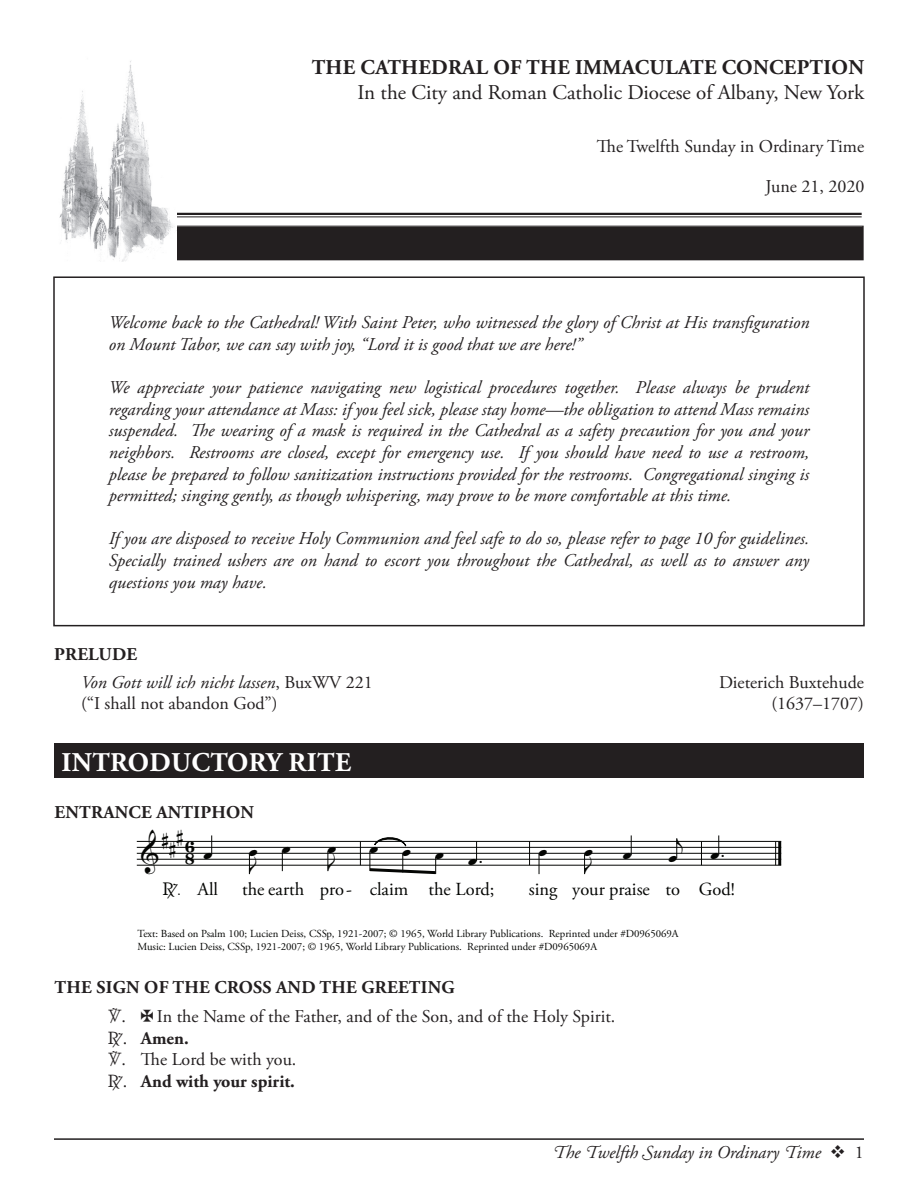
<style>
.page{position:relative;width:918px;height:1188px;background:#fff}
.page>*{position:absolute;margin:0;border:0;box-sizing:border-box;transform-origin:0 0}
.t1{font:700 27px "Adobe Garamond Pro";letter-spacing:.015em;color:#fff}
.t2{font:23.85px "Opus Std";color:#040503}
.t3{font:21px "Adobe Garamond Pro";color:#231f20}
.t4{font:700 21px "Adobe Garamond Pro";letter-spacing:.015em;color:#231f20}
.t5{font:18.45px "Adobe Garamond Pro";color:#040503}
.t6{font:italic 18px/21.6px "Adobe Garamond Pro";color:#231f20;text-align:justify}
.t7{font:18px/28.8px "Adobe Garamond Pro";color:#231f20}
.t8{font:700 18px/21.6px "Adobe Garamond Pro";letter-spacing:.01em;color:#231f20}
.t9{font:10.8px/12.9px "Adobe Garamond Pro";color:#040503}
.s1{font-style:normal}
.s2{font-size:24px}
.s3{font-family:"liturgy"}
.s4{font-family:"Opus Special Std"}
.s5{font-weight:700}
.s6{font-family:"liturgy";font-weight:400}
.s7{font-weight:400}
</style>
<div class="page">
<hr style="left:54px;top:1138px;width:810px;height:2px;background:#231f20">
<hr style="left:175px;top:213px;width:687px;height:2px;background:#231f20">
<hr style="left:175px;top:217px;width:687px;height:1px;background:#231f20">
<div style="left:176px;top:226px;width:688px;height:34px;background:#231f20"></div>
<div style="left:71px;top:227px;width:791px;height:32px;border:1px solid #231f20"></div>
<img style="left:59px;top:61px;width:117px;height:200px">
<div style="left:55px;top:743px;width:809px;height:35px;background:#231f20"></div>
<svg style="left:360px;top:842px;width:1px;height:23px"></svg>
<svg style="left:529px;top:842px;width:1px;height:23px"></svg>
<svg style="left:701px;top:842px;width:1px;height:23px"></svg>
<svg style="left:775px;top:842px;width:1px;height:23px"></svg>
<hr style="left:778px;top:841px;width:3px;height:24px;background:#040503">
<hr style="left:137px;top:865px;width:644px;height:1px;background:#040503">
<hr style="left:137px;top:859px;width:644px;height:1px;background:#040503">
<hr style="left:137px;top:853px;width:644px;height:1px;background:#040503">
<hr style="left:137px;top:847px;width:644px;height:1px;background:#040503">
<hr style="left:137px;top:841px;width:644px;height:1px;background:#040503">
<svg style="left:211px;top:835px;width:1px;height:20px"></svg>
<svg style="left:249px;top:854px;width:1px;height:20px"></svg>
<svg style="left:282px;top:851px;width:1px;height:20px"></svg>
<svg style="left:328px;top:851px;width:1px;height:20px"></svg>
<svg style="left:370px;top:837px;width:66px;height:37px"></svg>
<svg style="left:476px;top:842px;width:1px;height:19px"></svg>
<svg style="left:539px;top:854px;width:1px;height:20px"></svg>
<svg style="left:584px;top:854px;width:1px;height:20px"></svg>
<svg style="left:631px;top:835px;width:1px;height:20px"></svg>
<svg style="left:676px;top:838px;width:1px;height:20px"></svg>
<svg style="left:718px;top:835px;width:1px;height:20px"></svg>
<div style="left:53px;top:276px;width:812px;height:350px;border:2px solid #231f20"></div>
<p class="t4" style="left:312px;top:55px;width:554px">THE CATHEDRAL OF THE IMMACULATE CONCEPTION</p>
<p class="t3" style="left:357px;top:80px;width:508px">In the City and Roman Catholic Diocese of Albany, New York</p>
<p class="t7" style="left:597px;top:133px;width:269px">The Twelfth Sunday in Ordinary Time</p>
<p class="t7" style="left:766px;top:173px;width:100px">June 21, 2020</p>
<p class="t6" style="left:109px;top:312px;width:702px">Welcome back to the Cathedral! With Saint Peter, who witnessed the glory of Christ at His transfiguration on Mount Tabor, we can say with joy, “Lord it is good that we are here!”</p>
<p class="t6" style="left:109px;top:377px;width:702px">We appreciate your patience navigating new logistical procedures together. Please always be prudent regarding your attendance at Mass: if you feel sick, please stay home—the obligation to attend Mass remains suspended. The wearing of a mask is required in the Cathedral as a safety precaution for you and your neighbors. Restrooms are closed, except for emergency use. If you should have need to use a restroom, please be prepared to follow sanitization instructions provided for the restrooms. Congregational singing is permitted; singing gently, as though whispering, may prove to be more comfortable at this time.</p>
<p class="t6" style="left:109px;top:528px;width:702px">If you are disposed to receive Holy Communion and feel safe to do so, please refer to page 10 for guidelines.<br>Specially trained ushers are on hand to escort you throughout the Cathedral, as well as to answer any questions you may have.</p>
<p class="t8" style="left:54px;top:644px;width:85px">PRELUDE</p>
<p class="t6" style="left:81px;top:672px;width:293px">Von Gott will ich nicht lassen<span class="s1">, BuxWV 221</span></p>
<p class="t7" style="left:719px;top:668px;width:146px">Dieterich Buxtehude</p>
<p class="t7" style="left:81px;top:690px;width:198px">(“I shall not abandon God”)</p>
<p class="t7" style="left:771px;top:690px;width:94px">(1637–1707)</p>
<h1 class="t1" style="left:61px;top:746px;width:291px">INTRODUCTORY RITE</h1>
<p class="t8" style="left:55px;top:801px;width:201px">ENTRANCE ANTIPHON</p>
<h2 class="t2" style="left:141px;top:837px;width:55px">&amp; <span class="s2">8</span></h2>
<h2 class="t2" style="left:177px;top:816px;width:9px">#</h2>
<p class="t5" style="left:163px;top:881px;width:56px"><span class="s3">R.</span> All</p>
<p class="t5" style="left:242px;top:881px;width:254px">the earth pro - claim the Lord;</p>
<p class="t5" style="left:529px;top:881px;width:208px">sing your praise to God!</p>
<h2 class="t2" style="left:162px;top:824px;width:35px">## <span class="s2">6</span></h2>
<h2 class="t2" style="left:677px;top:822px;width:7px">j</h2>
<h2 class="t2" style="left:282px;top:828px;width:12px">œ</h2>
<h2 class="t2" style="left:328px;top:828px;width:12px">œ</h2>
<h2 class="t2" style="left:328px;top:843px;width:10px">J</h2>
<h2 class="t2" style="left:370px;top:833px;width:116px">œœœœ<span class="s4">™</span></h2>
<h2 class="t2" style="left:539px;top:831px;width:12px">œ</h2>
<h2 class="t2" style="left:584px;top:831px;width:12px">œ</h2>
<h2 class="t2" style="left:204px;top:834px;width:12px">œ</h2>
<h2 class="t2" style="left:249px;top:831px;width:12px">œ</h2>
<h2 class="t2" style="left:249px;top:846px;width:10px">J</h2>
<h2 class="t2" style="left:623px;top:834px;width:12px">œ</h2>
<h2 class="t2" style="left:669px;top:837px;width:12px">œ</h2>
<h2 class="t2" style="left:711px;top:834px;width:17px">œ<span class="s4">™</span></h2>
<h2 class="t2" style="left:584px;top:846px;width:10px">J</h2>
<p class="t9" style="left:138px;top:928px;width:543px">Text: Based on Psalm 100; Lucien Deiss, CSSp, 1921-2007; © 1965, World Library Publications. Reprinted under #D0965069A<br>Music: Lucien Deiss, CSSp, 1921-2007; © 1965, World Library Publications. Reprinted under #D0965069A</p>
<p class="t7" style="left:109px;top:974px;width:508px;text-indent:-54px"><span class="s5">THE SIGN OF THE CROSS AND THE GREETING<br></span><span class="s3">V</span>. <sup>+</sup> In the Name of the Father, and of the Son, and of the Holy Spirit.</p>
<p class="t8" style="left:109px;top:1027px;width:189px"><span class="s6">R</span><span class="s7">.</span> Amen.<br><span class="s6">V</span><span class="s7">. The Lord be with you.<br></span><span class="s6">R</span><span class="s7">.</span> And with your spirit.</p>
<p class="t6" style="left:553px;top:1142px;width:313px">The Twelfth Sunday in Ordinary Time ❖ <span class="s1">1</span></p>
</div>
